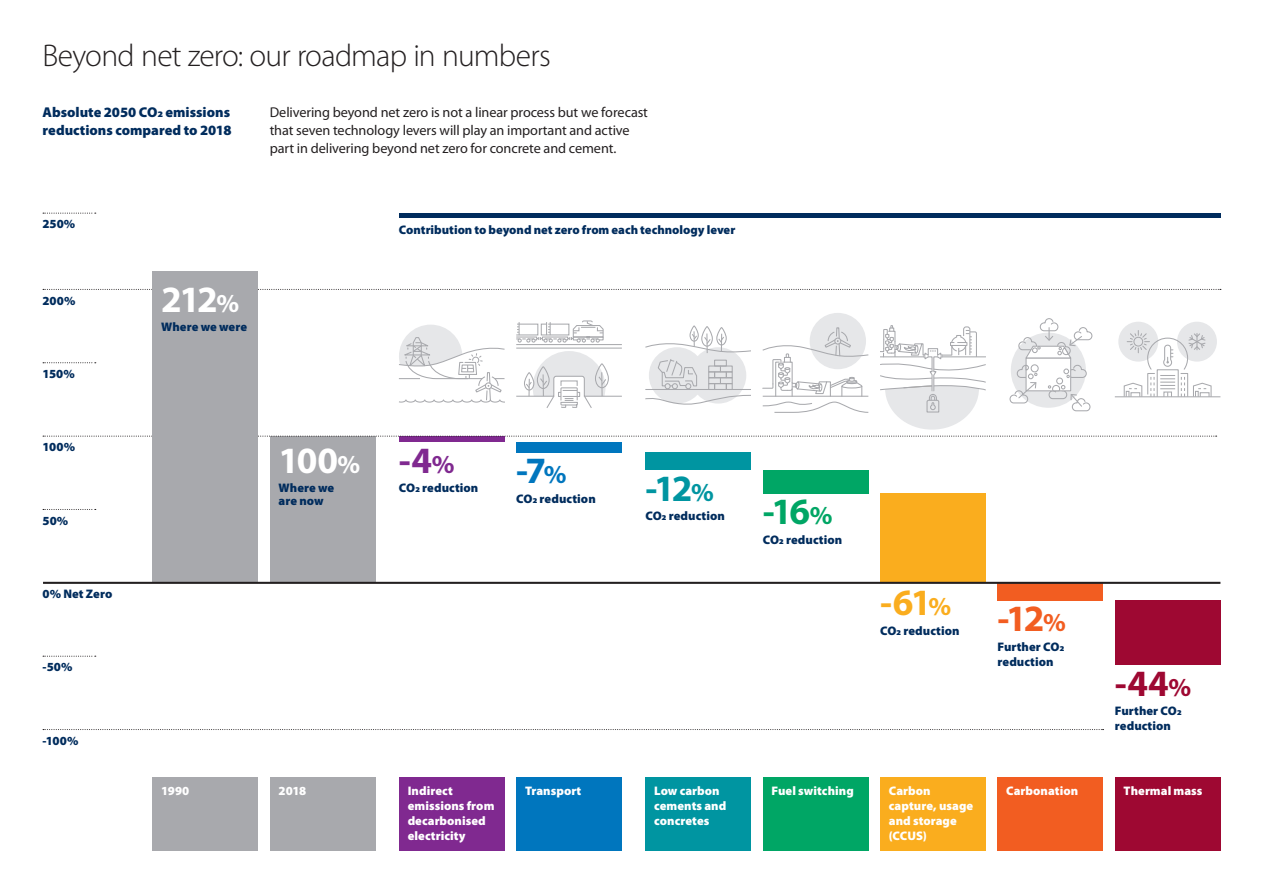
<style>
.page{position:relative;width:1263px;height:893px;background:#fff}
.page>*{position:absolute;margin:0;border:0;box-sizing:border-box;transform-origin:0 0}
.t1{font:700 37.2px "Myriad Pro";letter-spacing:-.065em;color:#fff}
.t2{font:700 37.2px "Myriad Pro";color:#f25d21}
.t3{font:700 37.2px "Myriad Pro";color:#faad1e}
.t4{font:700 37.2px "Myriad Pro";color:#00a665}
.t5{font:700 37.2px "Myriad Pro";color:#0095a1}
.t6{font:700 37.2px "Myriad Pro";color:#9e0832}
.t7{font:700 37.2px "Myriad Pro";color:#0076be}
.t8{font:700 37.2px "Myriad Pro";color:#802990}
.t9{font:300 31.5px "Myriad Pro";letter-spacing:-.025em;color:#231f20}
.t10{font:700 25.8px "Myriad Pro";color:#802990}
.t11{font:14.25px/18px "Myriad Pro";letter-spacing:-.005em;color:#231f20}
.t12{font:900 14.25px/18px "Myriad Pro";color:#002c5d}
.t13{font:900 12.45px/14.9px "Myriad Pro";letter-spacing:.005em;color:#002c5d}
.t14{font:900 12.45px/14.9px "Myriad Pro";letter-spacing:.005em;color:#fff}
.s1{font-size:25.8px}
</style>
<div class="page">
<div style="left:1115px;top:600px;width:105px;height:65px;background:#9e0832"></div>
<div style="left:997px;top:583px;width:106px;height:17px;background:#f25d21"></div>
<div style="left:880px;top:493px;width:106px;height:90px;background:#faad1e"></div>
<div style="left:763px;top:470px;width:105px;height:23px;background:#00a665"></div>
<div style="left:645px;top:452px;width:106px;height:18px;background:#0095a1"></div>
<div style="left:516px;top:442px;width:106px;height:10px;background:#0076be"></div>
<div style="left:399px;top:436px;width:105px;height:6px;background:#802990"></div>
<div style="left:270px;top:436px;width:105px;height:147px;background:#a8a9ad"></div>
<svg style="left:43px;top:289px;width:1178px;height:1px"></svg>
<div style="left:399px;top:777px;width:105px;height:73px;background:#802990"></div>
<div style="left:516px;top:777px;width:106px;height:73px;background:#0076be"></div>
<div style="left:645px;top:777px;width:106px;height:73px;background:#0095a1"></div>
<div style="left:763px;top:777px;width:105px;height:73px;background:#00a665"></div>
<div style="left:880px;top:777px;width:106px;height:73px;background:#faad1e"></div>
<div style="left:997px;top:777px;width:106px;height:73px;background:#f25d21"></div>
<div style="left:1115px;top:777px;width:105px;height:73px;background:#9e0832"></div>
<svg style="left:43px;top:729px;width:1060px;height:1px"></svg>
<svg style="left:399px;top:325px;width:105px;height:78px"></svg>
<hr style="left:516px;top:344px;width:106px;height:1px;background:#a8a9ad">
<hr style="left:516px;top:348px;width:106px;height:1px;background:#a8a9ad">
<svg style="left:516px;top:320px;width:88px;height:23px"></svg>
<svg style="left:516px;top:351px;width:106px;height:57px"></svg>
<svg style="left:645px;top:325px;width:106px;height:80px"></svg>
<div style="left:708px;top:383px;width:7px;height:7px;border:1px solid #a8a9ad"></div>
<div style="left:714px;top:383px;width:13px;height:7px;border:1px solid #a8a9ad"></div>
<div style="left:726px;top:383px;width:7px;height:7px;border:1px solid #a8a9ad"></div>
<div style="left:708px;top:371px;width:7px;height:7px;border:1px solid #a8a9ad"></div>
<div style="left:714px;top:371px;width:13px;height:7px;border:1px solid #a8a9ad"></div>
<div style="left:726px;top:371px;width:7px;height:7px;border:1px solid #a8a9ad"></div>
<div style="left:714px;top:360px;width:13px;height:7px;border:1px solid #a8a9ad"></div>
<div style="left:708px;top:377px;width:13px;height:7px;border:1px solid #a8a9ad"></div>
<div style="left:720px;top:377px;width:13px;height:7px;border:1px solid #a8a9ad"></div>
<div style="left:708px;top:365px;width:13px;height:7px;border:1px solid #a8a9ad"></div>
<div style="left:720px;top:365px;width:13px;height:7px;border:1px solid #a8a9ad"></div>
<div style="left:810px;top:313px;width:56px;height:56px;background:#e6e7e9;border-radius:50%"></div>
<svg style="left:763px;top:327px;width:105px;height:86px"></svg>
<svg style="left:880px;top:325px;width:106px;height:105px"></svg>
<div style="left:1118px;top:322px;width:40px;height:40px;background:#e6e7e9;border-radius:50%"></div>
<div style="left:1177px;top:322px;width:40px;height:40px;background:#e6e7e9;border-radius:50%"></div>
<hr style="left:1115px;top:396px;width:105px;height:1px;background:#a8a9ad">
<svg style="left:1123px;top:330px;width:89px;height:68px"></svg>
<svg style="left:1009px;top:318px;width:84px;height:94px"></svg>
<svg style="left:43px;top:436px;width:1174px;height:1px"></svg>
<svg style="left:43px;top:362px;width:53px;height:1px"></svg>
<svg style="left:43px;top:509px;width:53px;height:1px"></svg>
<svg style="left:43px;top:656px;width:53px;height:1px"></svg>
<div style="left:152px;top:777px;width:106px;height:73px;background:#a8a9ad"></div>
<div style="left:270px;top:777px;width:105px;height:73px;background:#a8a9ad"></div>
<svg style="left:43px;top:213px;width:53px;height:1px"></svg>
<div style="left:152px;top:272px;width:106px;height:311px;background:#a8a9ad"></div>
<hr style="left:43px;top:582px;width:1177px;height:2px;background:#231f20">
<div style="left:399px;top:213px;width:821px;height:5px;background:#002c5d"></div>
<h2 class="t9" style="left:43px;top:37px;width:510px">Beyond net zero: our roadmap in numbers</h2>
<p class="t11" style="left:270px;top:103px;width:380px">Delivering beyond net zero is not a linear process but we forecast that seven technology levers will play an important and active part in delivering beyond net zero for concrete and cement.</p>
<p class="t12" style="left:43px;top:103px;width:191px">Absolute 2050 CO2 emissions reductions compared to 2018</p>
<p class="t13" style="left:43px;top:216px;width:34px">250%</p>
<p class="t13" style="left:43px;top:292px;width:34px">200%</p>
<p class="t13" style="left:43px;top:366px;width:34px">150%</p>
<p class="t13" style="left:43px;top:439px;width:34px">100%</p>
<p class="t13" style="left:43px;top:513px;width:27px">50%</p>
<p class="t13" style="left:43px;top:586px;width:71px">0% Net Zero</p>
<p class="t13" style="left:43px;top:659px;width:31px">-50%</p>
<p class="t13" style="left:43px;top:733px;width:37px">-100%</p>
<h1 class="t1" style="left:161px;top:275px;width:80px">212<span class="s1">%</span></h1>
<p class="t13" style="left:161px;top:319px;width:87px">Where we were</p>
<p class="t13" style="left:399px;top:222px;width:338px">Contribution to beyond net zero from each technology lever</p>
<h1 class="t1" style="left:279px;top:436px;width:83px">100<span class="s1">%</span></h1>
<p class="t13" style="left:279px;top:481px;width:57px;line-height:12.5px">Where we are now</p>
<p class="t14" style="left:161px;top:783px;width:30px">1990</p>
<p class="t14" style="left:279px;top:783px;width:29px">2018</p>
<h1 class="t8" style="left:399px;top:436px;width:35px">-4</h1>
<h3 class="t10" style="left:432px;top:447px;width:24px">%</h3>
<h1 class="t7" style="left:516px;top:446px;width:52px">-7<span class="s1">%</span></h1>
<p class="t13" style="left:399px;top:480px;width:81px">CO2 reduction</p>
<p class="t13" style="left:516px;top:490px;width:81px">CO2 reduction</p>
<h1 class="t5" style="left:645px;top:464px;width:70px">-12<span class="s1">%</span></h1>
<p class="t13" style="left:645px;top:508px;width:81px">CO2 reduction</p>
<h1 class="t4" style="left:763px;top:487px;width:71px">-16<span class="s1">%</span></h1>
<p class="t13" style="left:763px;top:532px;width:81px">CO2 reduction</p>
<h1 class="t3" style="left:880px;top:578px;width:73px">-61<span class="s1">%</span></h1>
<p class="t13" style="left:880px;top:623px;width:81px">CO2 reduction</p>
<h1 class="t2" style="left:997px;top:594px;width:70px">-12<span class="s1">%</span></h1>
<p class="t13" style="left:997px;top:639px;width:68px">Further CO2 reduction</p>
<h1 class="t6" style="left:1115px;top:659px;width:78px">-44<span class="s1">%</span></h1>
<p class="t13" style="left:1115px;top:703px;width:68px">Further CO2 reduction</p>
<p class="t14" style="left:408px;top:783px;width:88px">Indirect emissions from decarbonised electricity</p>
<p class="t14" style="left:525px;top:783px;width:58px">Transport</p>
<p class="t14" style="left:654px;top:783px;width:74px">Low carbon cements and concretes</p>
<p class="t14" style="left:771px;top:783px;width:84px">Fuel switching</p>
<p class="t14" style="left:889px;top:783px;width:86px">Carbon capture, usage and storage (CCUS)</p>
<p class="t14" style="left:1006px;top:783px;width:73px">Carbonation</p>
<p class="t14" style="left:1123px;top:783px;width:80px">Thermal mass</p>
</div>
